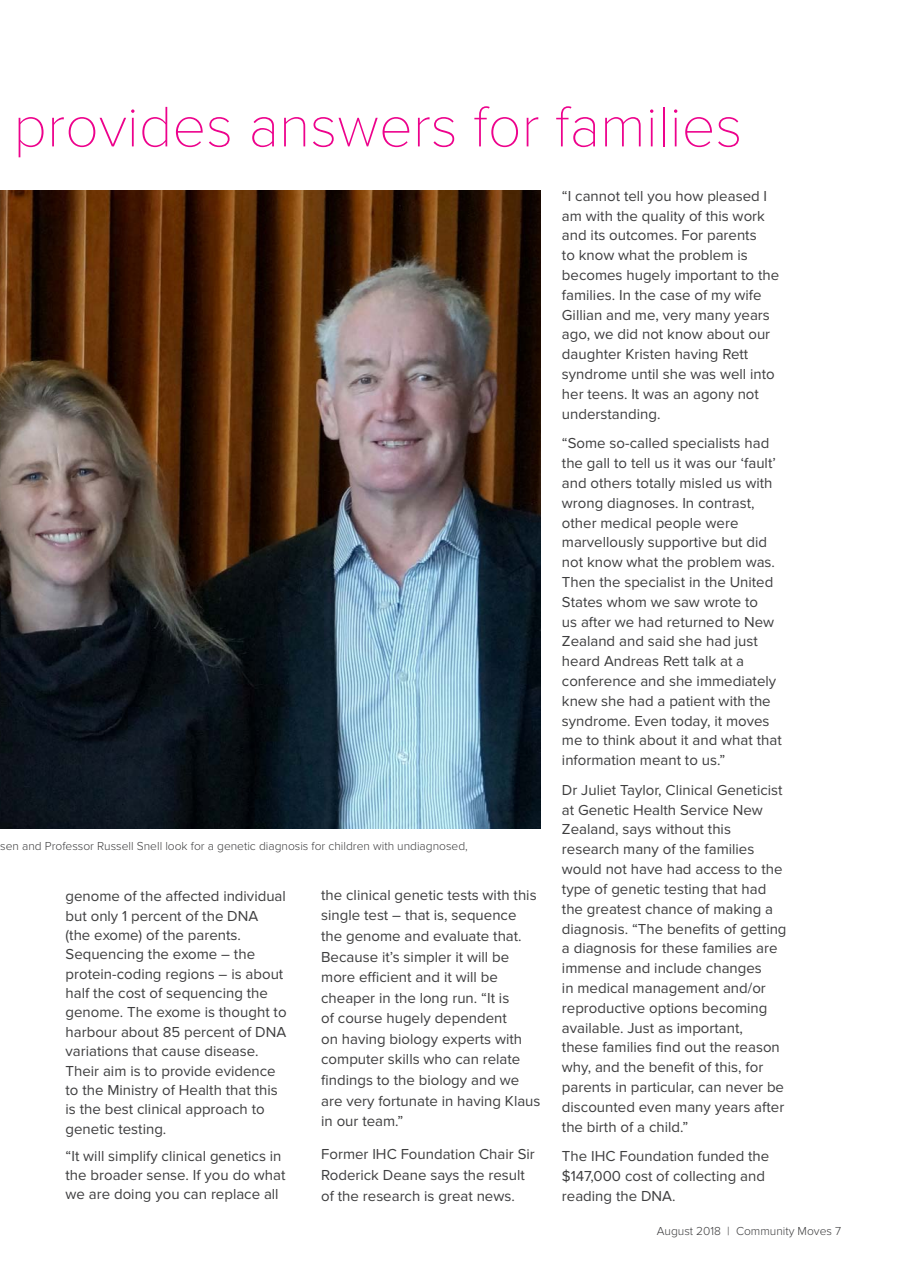
<style>
.page{position:relative;width:897px;height:1267px;background:#fff}
.page>*{position:absolute;margin:0;border:0;box-sizing:border-box;transform-origin:0 0}
.t1{font:100 59.25px "Proxima Nova T";color:#ed028c}
.BODY_MAIN{font:15px/19.8px "Proxima Nova";color:#3e3e3f}
.t2{font:300 12px "Proxima Nova";color:#3e3e3f}
</style>
<div class="page">
<img style="left:0;top:190px;width:540px;height:638px">
<h1 class="t1" style="left:14px;top:93px;width:730px">provides answers for families</h1>
<p class="t2" style="left:0;top:839px;width:469px">sen and Professor Russell Snell look for a genetic diagnosis for children with undiagnosed,</p>
<p class="BODY_MAIN" style="left:321px;top:884px;width:221px;line-height:20.5px">the clinical genetic tests with this single test – that is, sequence the genome and evaluate that.<br>Because it’s simpler it will be more efficient and it will be cheaper in the long run. “It is<br>of course hugely dependent<br>on having biology experts with computer skills who can relate findings to the biology and we are very fortunate in having Klaus in our team.”</p>
<p class="BODY_MAIN" style="left:321px;top:1144px;width:215px;line-height:20.5px">Former IHC Foundation Chair Sir<br>Roderick Deane says the result of the research is great news.</p>
<p class="BODY_MAIN" style="left:66px;top:886px;width:222px;line-height:19.4px">genome of the affected individual but only 1 percent of the DNA (the exome) of the parents.<br>Sequencing the exome – the protein-coding regions – is about half the cost of sequencing the genome. The exome is thought to harbour about 85 percent of DNA variations that cause disease.<br>Their aim is to provide evidence to the Ministry of Health that this is the best clinical approach to genetic testing.</p>
<p class="BODY_MAIN" style="left:66px;top:1146px;width:221px;line-height:19.4px">“It will simplify clinical genetics in the broader sense. If you do what we are doing you can replace all</p>
<p class="BODY_MAIN" style="left:562px;top:186px;width:219px">“I cannot tell you how pleased I am with the quality of this work and its outcomes. For parents<br>to know what the problem is becomes hugely important to the families. In the case of my wife<br>Gillian and me, very many years ago, we did not know about our daughter Kristen having Rett syndrome until she was well into her teens. It was an agony not understanding.</p>
<p class="BODY_MAIN" style="left:562px;top:433px;width:221px">“Some so-called specialists had the gall to tell us it was our ‘fault’ and others totally misled us with wrong diagnoses. In contrast, other medical people were marvellously supportive but did not know what the problem was.<br>Then the specialist in the United<br>States whom we saw wrote to<br>us after we had returned to New<br>Zealand and said she had just heard Andreas Rett talk at a conference and she immediately knew she had a patient with the syndrome. Even today, it moves me to think about it and what that information meant to us.”</p>
<p class="BODY_MAIN" style="left:562px;top:780px;width:226px">Dr Juliet Taylor, Clinical Geneticist at Genetic Health Service New<br>Zealand, says without this research many of the families would not have had access to the type of genetic testing that had the greatest chance of making a diagnosis. “The benefits of getting a diagnosis for these families are immense and include changes<br>in medical management and/or reproductive options becoming available. Just as important,<br>these families find out the reason why, and the benefit of this, for parents in particular, can never be discounted even many years after the birth of a child.”</p>
<p class="BODY_MAIN" style="left:562px;top:1146px;width:209px">The IHC Foundation funded the $147,000 cost of collecting and reading the DNA.</p>
<p class="t2" style="left:656px;top:1223px;width:186px">August 2018 | Community Moves 7</p>
</div>
